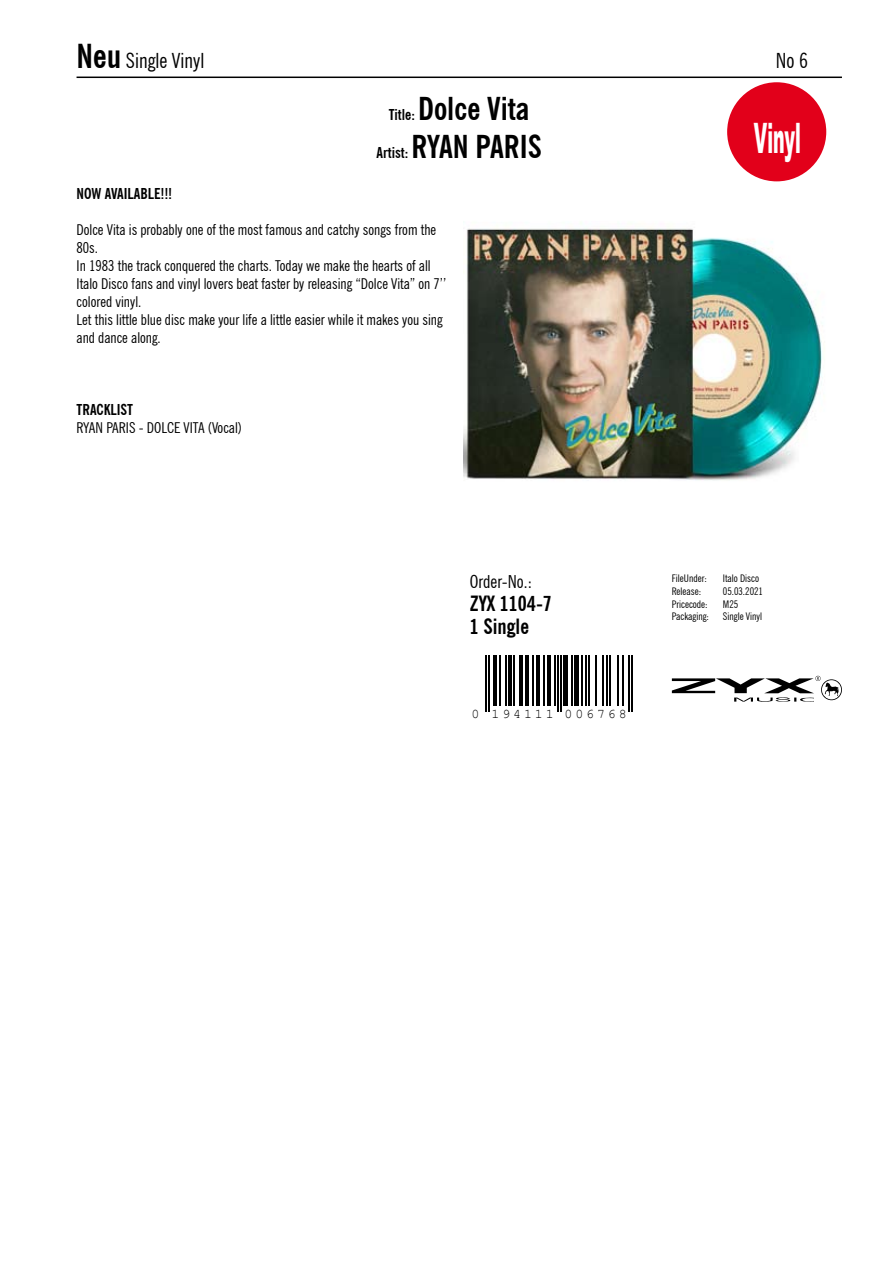
<style>
.page{position:relative;width:893px;height:1263px;background:#fff}
.page>*{position:absolute;margin:0;border:0;box-sizing:border-box;transform-origin:0 0}
.t1{font:900 42px "Arial";letter-spacing:.005em;color:#fff;scale:.41 1}
.t2{font:700 condensed 31.5px/38.2px "News Gothic BT";color:#000;text-align:center}
.t3{font:condensed 21px "News Gothic BT";color:#000}
.t4{font:700 condensed 21px "News Gothic BT";color:#000}
.t5{font:condensed 18px "News Gothic BT";color:#000}
.t6{font:condensed 15px/18px "News Gothic BT";color:#000}
.t7{font:700 condensed 15px "News Gothic BT";color:#000}
.t8{font:13.35px "Courier New";letter-spacing:.215em;color:#000}
.t9{font:condensed 10.5px "News Gothic BT";color:#000}
.s1{font-weight:700;font-size:33px}
.s2{font-size:15px}
</style>
<div class="page">
<hr style="left:77px;top:77px;width:765px;height:1px;background:#000">
<img style="left:463px;top:228px;width:360px;height:253px">
<hr style="left:485px;top:655px;width:2px;height:57px;background:#000">
<hr style="left:488px;top:655px;width:2px;height:57px;background:#000">
<hr style="left:493px;top:655px;width:3px;height:50px;background:#000">
<hr style="left:499px;top:655px;width:2px;height:50px;background:#000">
<hr style="left:506px;top:655px;width:1px;height:50px;background:#000">
<hr style="left:509px;top:655px;width:3px;height:50px;background:#000">
<hr style="left:513px;top:655px;width:2px;height:50px;background:#000">
<hr style="left:520px;top:655px;width:3px;height:50px;background:#000">
<hr style="left:526px;top:655px;width:3px;height:50px;background:#000">
<hr style="left:532px;top:655px;width:2px;height:50px;background:#000">
<hr style="left:537px;top:655px;width:3px;height:50px;background:#000">
<hr style="left:543px;top:655px;width:1px;height:50px;background:#000">
<hr style="left:547px;top:655px;width:4px;height:50px;background:#000">
<hr style="left:554px;top:655px;width:1px;height:50px;background:#000">
<hr style="left:557px;top:655px;width:1px;height:57px;background:#000">
<hr style="left:560px;top:655px;width:1px;height:57px;background:#000">
<div style="left:563px;top:655px;width:5px;height:50px;background:#000"></div>
<hr style="left:571px;top:655px;width:1px;height:50px;background:#000">
<div style="left:574px;top:655px;width:5px;height:50px;background:#000"></div>
<hr style="left:582px;top:655px;width:1px;height:50px;background:#000">
<hr style="left:585px;top:655px;width:1px;height:50px;background:#000">
<hr style="left:588px;top:655px;width:1px;height:50px;background:#000">
<hr style="left:596px;top:655px;width:1px;height:50px;background:#000">
<hr style="left:602px;top:655px;width:1px;height:50px;background:#000">
<hr style="left:606px;top:655px;width:2px;height:50px;background:#000">
<hr style="left:610px;top:655px;width:1px;height:50px;background:#000">
<hr style="left:617px;top:655px;width:2px;height:50px;background:#000">
<hr style="left:622px;top:655px;width:2px;height:50px;background:#000">
<hr style="left:628px;top:655px;width:2px;height:57px;background:#000">
<hr style="left:631px;top:655px;width:2px;height:57px;background:#000">
<svg style="left:672px;top:676px;width:170px;height:26px"></svg>
<div style="left:727px;top:82px;width:99px;height:99px;background:#e2001a;border-radius:50%"></div>
<h3 class="t3" style="left:77px;top:47px;width:129px"><span class="s1">Neu</span> Single Vinyl</h3>
<h3 class="t3" style="left:776px;top:47px;width:34px">No 6</h3>
<h2 class="t2" style="left:377px;top:89px;width:167px"><span class="s2">Title:</span> Dolce Vita<br><span class="s2">Artist:</span> RYAN PARIS</h2>
<p class="t7" style="left:77px;top:184px;width:97px">NOW AVAILABLE!!!</p>
<p class="t6" style="left:77px;top:220px;width:371px">Dolce Vita is probably one of the most famous and catchy songs from the 80s.<br>In 1983 the track conquered the charts. Today we make the hearts of all Italo Disco fans and vinyl lovers beat faster by releasing “Dolce Vita” on 7’’ colored vinyl.<br>Let this little blue disc make your life a little easier while it makes you sing and dance along.</p>
<h1 class="t1" style="left:754px;top:108px;width:116px">Vinyl</h1>
<p class="t7" style="left:77px;top:400px;width:58px">TRACKLIST</p>
<p class="t6" style="left:77px;top:418px;width:167px">RYAN PARIS - DOLCE VITA (Vocal)</p>
<p class="t5" style="left:470px;top:570px;width:64px">Order-No.:</p>
<h3 class="t4" style="left:470px;top:591px;width:84px">ZYX 1104-7</h3>
<h3 class="t4" style="left:470px;top:614px;width:61px">1 Single</h3>
<p class="t8" style="left:471px;top:705px;width:157px">0 194111 006768</p>
<p class="t9" style="left:672px;top:572px;width:37px">FileUnder:</p>
<p class="t9" style="left:723px;top:572px;width:38px">Italo Disco</p>
<p class="t9" style="left:672px;top:585px;width:31px">Release:</p>
<p class="t9" style="left:723px;top:585px;width:42px">05.03.2021</p>
<p class="t9" style="left:672px;top:597px;width:37px">Pricecode:</p>
<p class="t9" style="left:723px;top:597px;width:17px">M25</p>
<p class="t9" style="left:672px;top:610px;width:39px">Packaging:</p>
<p class="t9" style="left:723px;top:610px;width:41px">Single Vinyl</p>
</div>
